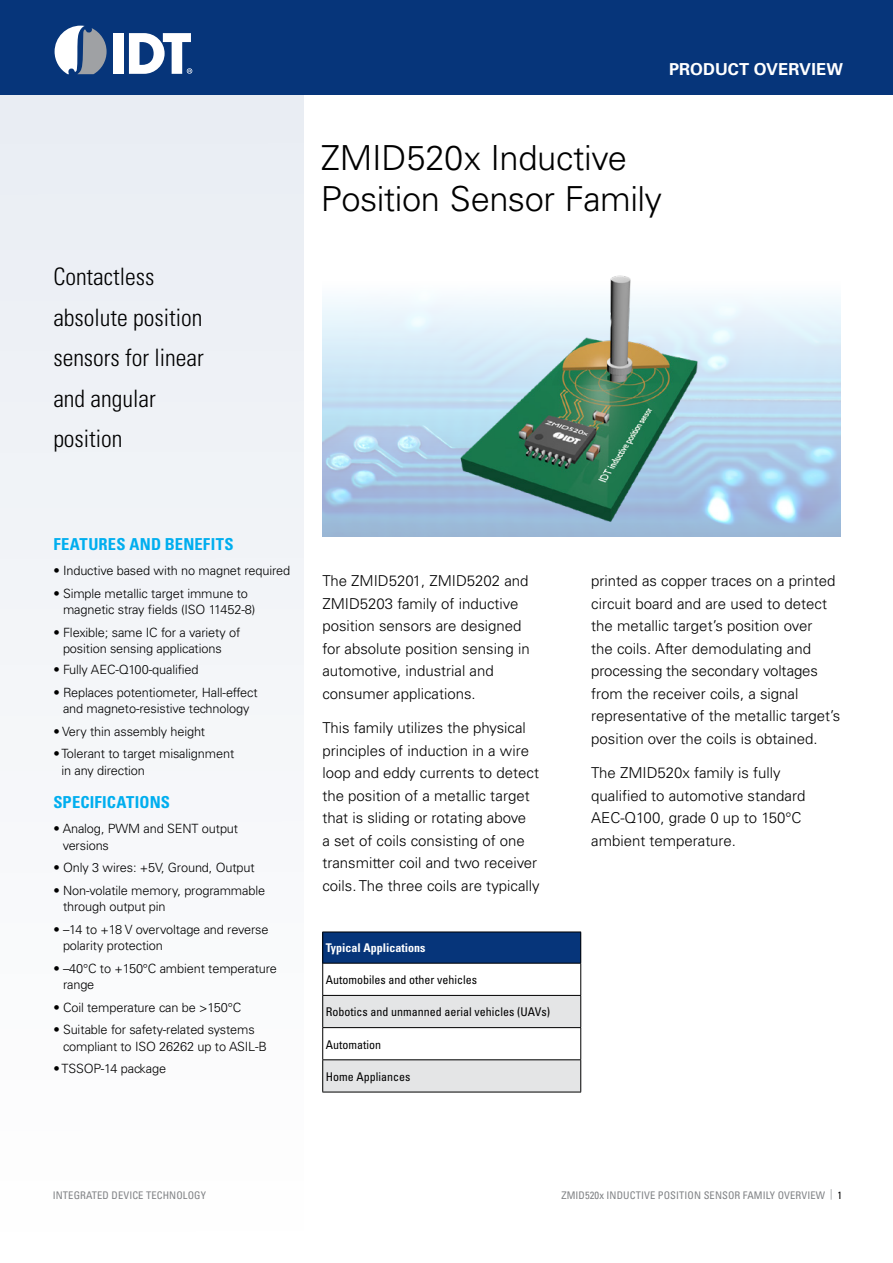
<style>
.page{position:relative;width:893px;height:1263px;background:#fff}
.page>*{position:absolute;margin:0;border:0;box-sizing:border-box;transform-origin:0 0}
.Primary_Headline_-_t{font:300 34.5px "Univers";letter-spacing:-.01em;color:#000}
.Sidebar_callout_-_pa{font:300 condensed 24px "Univers";color:#000}
.t1{font:700 condensed 16.5px "Univers";letter-spacing:.01em;color:#00aeef}
.t2{font:700 16.5px "Univers";letter-spacing:.005em;color:#fff}
.Body_Text_1_-_Univer{font:300 15px/22.5px "Univers";color:#000}
.t3{font:300 12.75px/16.5px "Univers";letter-spacing:-.01em;color:#000}
.t4{font:condensed 12px "Univers";color:#000}
.Table_Title{font:700 condensed 12px "Univers";color:#fff}
.t5{font:condensed 10.5px "Univers";letter-spacing:.01em;color:#808285}
.t6{font:300 condensed 10.5px "Univers";color:#808285}
.s1{font-weight:400;color:#000}
</style>
<div class="page">
<div style="left:0;top:0;width:304px;height:1263px;background:#f4f6f9"></div>
<div style="left:0;top:0;width:893px;height:94px;background:#06357a"></div>
<div style="left:113px;top:33px;width:11px;height:41px;background:#fff"></div>
<svg style="left:55px;top:26px;width:52px;height:48px"></svg>
<svg style="left:129px;top:33px;width:63px;height:41px"></svg>
<img style="left:322px;top:297px;width:518px;height:240px">
<img style="left:450px;top:275px;width:259px;height:249px">
<div style="left:323px;top:932px;width:258px;height:31px;background:#06357a"></div>
<svg style="left:323px;top:964px;width:257px;height:95px"></svg>
<div style="left:323px;top:995px;width:258px;height:32px;background:#e4e5e6"></div>
<div style="left:323px;top:1060px;width:258px;height:32px;background:#e4e5e6"></div>
<hr style="left:322px;top:963px;width:1px;height:32px;background:#000">
<hr style="left:580px;top:963px;width:1px;height:32px;background:#000">
<hr style="left:322px;top:995px;width:259px;height:1px;background:#000">
<hr style="left:322px;top:996px;width:1px;height:31px;background:#000">
<hr style="left:580px;top:996px;width:1px;height:31px;background:#000">
<hr style="left:322px;top:1027px;width:259px;height:1px;background:#000">
<hr style="left:322px;top:1028px;width:1px;height:31px;background:#000">
<hr style="left:580px;top:1028px;width:1px;height:31px;background:#000">
<hr style="left:322px;top:1059px;width:259px;height:1px;background:#000">
<hr style="left:322px;top:1060px;width:1px;height:32px;background:#000">
<hr style="left:580px;top:1060px;width:1px;height:32px;background:#000">
<hr style="left:322px;top:1092px;width:259px;height:1px;background:#000">
<hr style="left:322px;top:932px;width:259px;height:1px;background:#000">
<hr style="left:322px;top:932px;width:1px;height:31px;background:#000">
<hr style="left:580px;top:932px;width:1px;height:31px;background:#000">
<hr style="left:322px;top:963px;width:259px;height:1px;background:#000">
<p class="Sidebar_callout_-_pa" style="left:53px;top:262px;width:103px">Contactless</p>
<p class="Sidebar_callout_-_pa" style="left:53px;top:303px;width:151px">absolute position</p>
<p class="Sidebar_callout_-_pa" style="left:53px;top:343px;width:152px">sensors for linear</p>
<p class="Sidebar_callout_-_pa" style="left:53px;top:384px;width:104px">and angular</p>
<p class="Sidebar_callout_-_pa" style="left:53px;top:424px;width:71px">position</p>
<p class="t2" style="left:669px;top:60px;width:175px">PRODUCT OVERVIEW</p>
<p class="Primary_Headline_-_t" style="left:321px;top:137px;width:308px">ZMID520x Inductive</p>
<p class="Primary_Headline_-_t" style="left:321px;top:178px;width:343px">Position Sensor Family</p>
<p class="t1" style="left:53px;top:534px;width:182px">FEATURES AND BENEFITS</p>
<p class="t3" style="left:53px;top:562px;width:238px">• Inductive based with no magnet required</p>
<p class="t3" style="left:63px;top:585px;width:194px;text-indent:-10px">• Simple metallic target immune to magnetic stray fields (ISO 11452-8)</p>
<p class="t3" style="left:63px;top:624px;width:179px;text-indent:-10px">• Flexible; same IC for a variety of position sensing applications</p>
<p class="t3" style="left:53px;top:661px;width:147px">• Fully AEC-Q100-qualified</p>
<p class="t3" style="left:53px;top:684px;width:206px;text-align:center">• Replaces potentiometer, Hall-effect and magneto-resistive technology</p>
<p class="t3" style="left:53px;top:723px;width:153px">• Very thin assembly height</p>
<p class="t3" style="left:61px;top:745px;width:174px;text-indent:-8px">• Tolerant to target misalignment in any direction</p>
<p class="t1" style="left:53px;top:792px;width:118px">SPECIFICATIONS</p>
<p class="t3" style="left:63px;top:820px;width:177px;text-indent:-9px">• Analog, PWM and SENT output versions</p>
<p class="t3" style="left:53px;top:859px;width:203px">• Only 3 wires: +5V, Ground, Output</p>
<p class="t3" style="left:63px;top:882px;width:204px;text-indent:-10px">• Non-volatile memory, programmable through output pin</p>
<p class="t3" style="left:63px;top:921px;width:207px;text-indent:-10px">• –14 to +18 V overvoltage and reverse polarity protection</p>
<p class="t3" style="left:63px;top:960px;width:215px;text-indent:-10px">• –40°C to +150°C ambient temperature range</p>
<p class="t3" style="left:53px;top:999px;width:189px">• Coil temperature can be &gt;150°C</p>
<p class="t3" style="left:63px;top:1021px;width:206px;text-indent:-10px">• Suitable for safety-related systems compliant to ISO 26262 up to ASIL-B</p>
<p class="t3" style="left:53px;top:1060px;width:114px">• TSSOP-14 package</p>
<p class="Body_Text_1_-_Univer" style="left:322px;top:570px;width:208px">The ZMID5201, ZMID5202 and<br>ZMID5203 family of inductive position sensors are designed</p>
<p class="Body_Text_1_-_Univer" style="left:322px;top:637px;width:209px">for absolute position sensing in</p>
<p class="Body_Text_1_-_Univer" style="left:322px;top:660px;width:173px">automotive, industrial and</p>
<p class="Body_Text_1_-_Univer" style="left:322px;top:682px;width:155px">consumer applications.</p>
<p class="Body_Text_1_-_Univer" style="left:322px;top:717px;width:205px">This family utilizes the physical</p>
<p class="Body_Text_1_-_Univer" style="left:322px;top:739px;width:208px">principles of induction in a wire</p>
<p class="Body_Text_1_-_Univer" style="left:322px;top:762px;width:218px">loop and eddy currents to detect</p>
<p class="Body_Text_1_-_Univer" style="left:322px;top:784px;width:209px">the position of a metallic target</p>
<p class="Body_Text_1_-_Univer" style="left:322px;top:807px;width:205px">that is sliding or rotating above</p>
<p class="Body_Text_1_-_Univer" style="left:322px;top:829px;width:204px">a set of coils consisting of one</p>
<p class="Body_Text_1_-_Univer" style="left:322px;top:852px;width:219px">transmitter coil and two receiver coils. The three coils are typically</p>
<p class="Table_Title" style="left:326px;top:941px;width:101px">Typical Applications</p>
<p class="t4" style="left:326px;top:972px;width:153px">Automobiles and other vehicles</p>
<p class="t4" style="left:326px;top:1004px;width:226px">Robotics and unmanned aerial vehicles (UAVs)</p>
<p class="t4" style="left:326px;top:1037px;width:57px">Automation</p>
<p class="t4" style="left:326px;top:1069px;width:86px">Home Appliances</p>
<p class="Body_Text_1_-_Univer" style="left:591px;top:570px;width:251px">printed as copper traces on a printed circuit board and are used to detect the metallic target’s position over<br>the coils. After demodulating and processing the secondary voltages from the receiver coils, a signal representative of the metallic target’s position over the coils is obtained.</p>
<p class="Body_Text_1_-_Univer" style="left:591px;top:762px;width:191px">The ZMID520x family is fully</p>
<p class="Body_Text_1_-_Univer" style="left:591px;top:784px;width:216px">qualified to automotive standard<br>AEC-Q100, grade 0 up to 150°C ambient temperature.</p>
<p class="t5" style="left:53px;top:1188px;width:155px">INTEGRATED DEVICE TECHNOLOGY</p>
<p class="t6" style="left:830px;top:1187px;width:13px">| <span class="s1">1</span></p>
<p class="t5" style="left:561px;top:1188px;width:265px">ZMID520x INDUCTIVE POSITION SENSOR FAMILY OVERVIEW</p>
</div>
